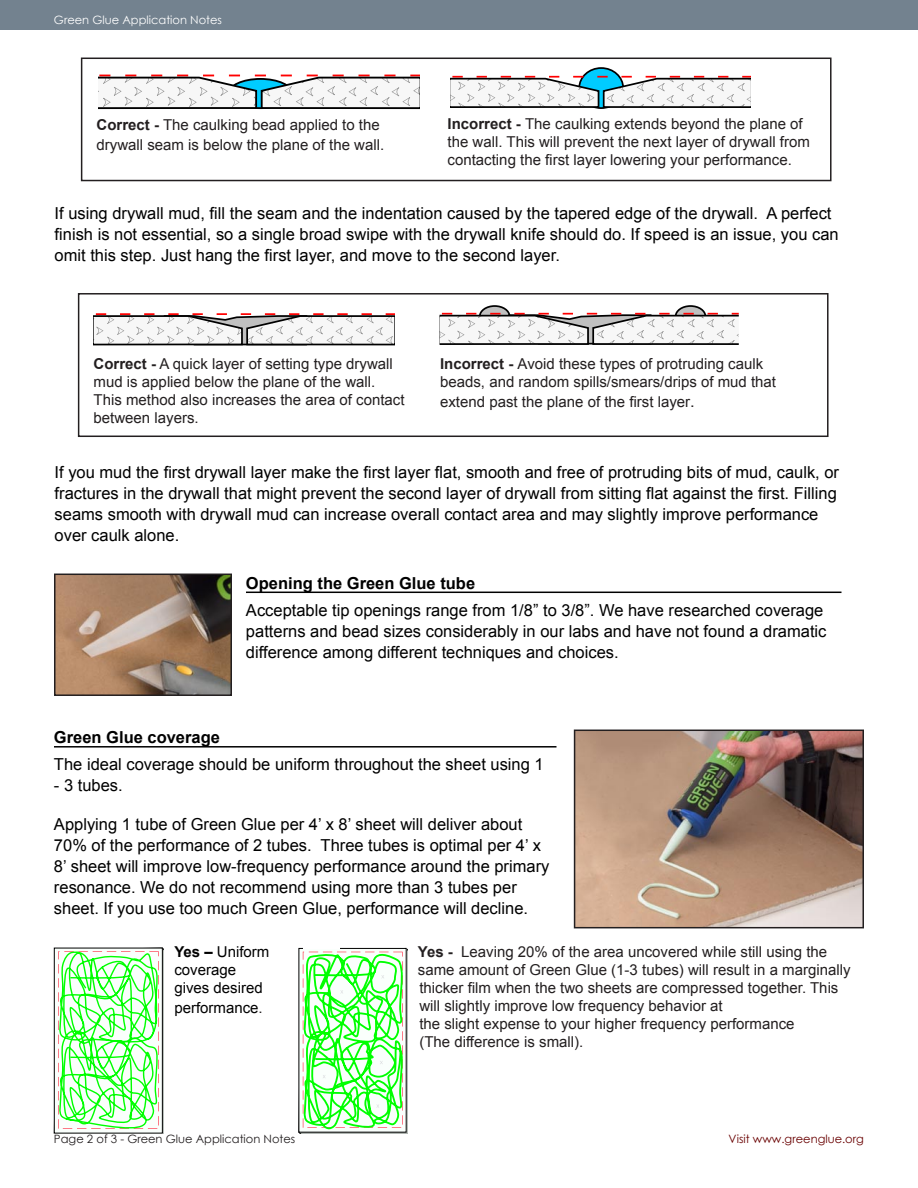
<style>
.page{position:relative;width:918px;height:1188px;background:#fff}
.page>*{position:absolute;margin:0;border:0;box-sizing:border-box;transform-origin:0 0}
.t1{font:16.5px/21px "Arial";color:#000}
.Paragraph_Style_1{font:700 16.5px "Arial";color:#000}
.t2{font:15px/18px "Arial";color:#231f20}
.t3{font:15px/18px "Arial";color:#000}
.t4{font:11.4px "Century Gothic";color:#231f20}
.t5{font:11.4px "Century Gothic";color:#fff}
.t6{font:11.4px "Century Gothic";color:#690101}
.s1{font-weight:700}
.s2{font-size:16.5px}
.s3{color:#231f20}
</style>
<div class="page">
<div style="left:78px;top:293px;width:751px;height:144px;border:2px solid #231f20"></div>
<svg style="left:480px;top:306px;width:30px;height:21px"></svg>
<div style="left:479px;top:305px;width:31px;height:23px;border:2px solid #000;border-radius:50%"></div>
<svg style="left:676px;top:306px;width:29px;height:21px"></svg>
<div style="left:675px;top:305px;width:31px;height:23px;border:2px solid #000;border-radius:50%"></div>
<svg style="left:440px;top:313px;width:299px;height:32px"></svg>
<svg style="left:94px;top:313px;width:301px;height:33px"></svg>
<svg style="left:98px;top:75px;width:321px;height:34px"></svg>
<svg style="left:579px;top:68px;width:44px;height:40px"></svg>
<div style="left:578px;top:67px;width:46px;height:41px;border:2px solid #000;border-radius:50%"></div>
<svg style="left:451px;top:76px;width:299px;height:32px"></svg>
<div style="left:81px;top:58px;width:751px;height:123px;border:2px solid #231f20"></div>
<img style="left:57px;top:577px;width:172px;height:116px">
<div style="left:54px;top:574px;width:178px;height:122px;border:2px solid #231f20"></div>
<hr style="left:246px;top:592px;width:595px;height:1px;background:#000">
<hr style="left:54px;top:746px;width:502px;height:2px;background:#000">
<img style="left:577px;top:733px;width:284px;height:192px">
<div style="left:574px;top:730px;width:290px;height:198px;border:2px solid #231f20"></div>
<svg style="left:54px;top:948px;width:109px;height:186px"></svg>
<svg style="left:299px;top:948px;width:109px;height:186px"></svg>
<div style="left:0;top:0;width:918px;height:30px;background:#73828f"></div>
<p class="t5" style="left:54px;top:13px;width:170px">Green Glue Application Notes</p>
<p class="t2" style="left:97px;top:115px;width:289px;line-height:19.8px"><span class="s1">Correct -</span> The caulking bead applied to the drywall seam is below the plane of the wall.</p>
<p class="t2" style="left:448px;top:115px;width:364px"><span class="s1">Incorrect -</span> The caulking extends beyond the plane of the wall. This will prevent the next layer of drywall from contacting the first layer lowering your performance.</p>
<p class="t1" style="left:55px;top:202px;width:786px">If using drywall mud, fill the seam and the indentation caused by the tapered edge of the drywall. A perfect finish is not essential, so a single broad swipe with the drywall knife should do. If speed is an issue, you can omit this step. Just hang the first layer, and move to the second layer.</p>
<p class="t2" style="left:94px;top:355px;width:312px"><span class="s1">Correct -</span> A quick layer of setting type drywall mud is applied below the plane of the wall.<br>This method also increases the area of contact between layers.</p>
<p class="t2" style="left:440px;top:355px;width:337px"><span class="s1">Incorrect -</span> Avoid these types of protruding caulk beads, and random spills/smears/drips of mud that</p>
<p class="t2" style="left:440px;top:393px;width:256px">extend past the plane of the first layer<span class="s2">.</span></p>
<p class="t1" style="left:55px;top:461px;width:786px">If you mud the first drywall layer make the first layer flat, smooth and free of protruding bits of mud, caulk, or fractures in the drywall that might prevent the second layer of drywall from sitting flat against the first. Filling seams smooth with drywall mud can increase overall contact area and may slightly improve performance over caulk alone.</p>
<p class="Paragraph_Style_1" style="left:246px;top:573px;width:231px">Opening the Green Glue tube</p>
<p class="t1" style="left:246px;top:599px;width:582px">Acceptable tip openings range from 1/8” to 3/8”. We have researched coverage patterns and bead sizes considerably in our labs and have not found a dramatic difference among different techniques and choices.</p>
<p class="Paragraph_Style_1" style="left:54px;top:728px;width:167px">Green Glue coverage</p>
<p class="t1" style="left:54px;top:754px;width:491px">The ideal coverage should be uniform throughout the sheet using 1</p>
<p class="t1" style="left:54px;top:775px;width:70px">- 3 tubes.</p>
<p class="t1" style="left:54px;top:814px;width:497px">Applying 1 tube of Green Glue per 4’ x 8’ sheet will deliver about 70% of the performance of 2 tubes. Three tubes is optimal per 4’ x 8’ sheet will improve low-frequency performance around the primary resonance. We do not recommend using more than 3 tubes per sheet. If you use too much Green Glue, performance will decline.</p>
<p class="t3" style="left:174px;top:943px;width:97px"><span class="s1">Yes –</span> Uniform coverage gives desired</p>
<p class="t3" style="left:174px;top:999px;width:90px">performance<span class="s3">.</span></p>
<p class="t2" style="left:418px;top:943px;width:434px"><span class="s1">Yes -</span> Leaving 20% of the area uncovered while still using the same amount of Green Glue (1-3 tubes) will result in a marginally thicker film when the two sheets are compressed together. This will slightly improve low frequency behavior at<br>the slight expense to your higher frequency performance<br>(The difference is small).</p>
<p class="t4" style="left:54px;top:1132px;width:243px">Page 2 of 3 - Green Glue Application Notes</p>
<p class="t6" style="left:729px;top:1132px;width:137px">Visit www.greenglue.org</p>
</div>
